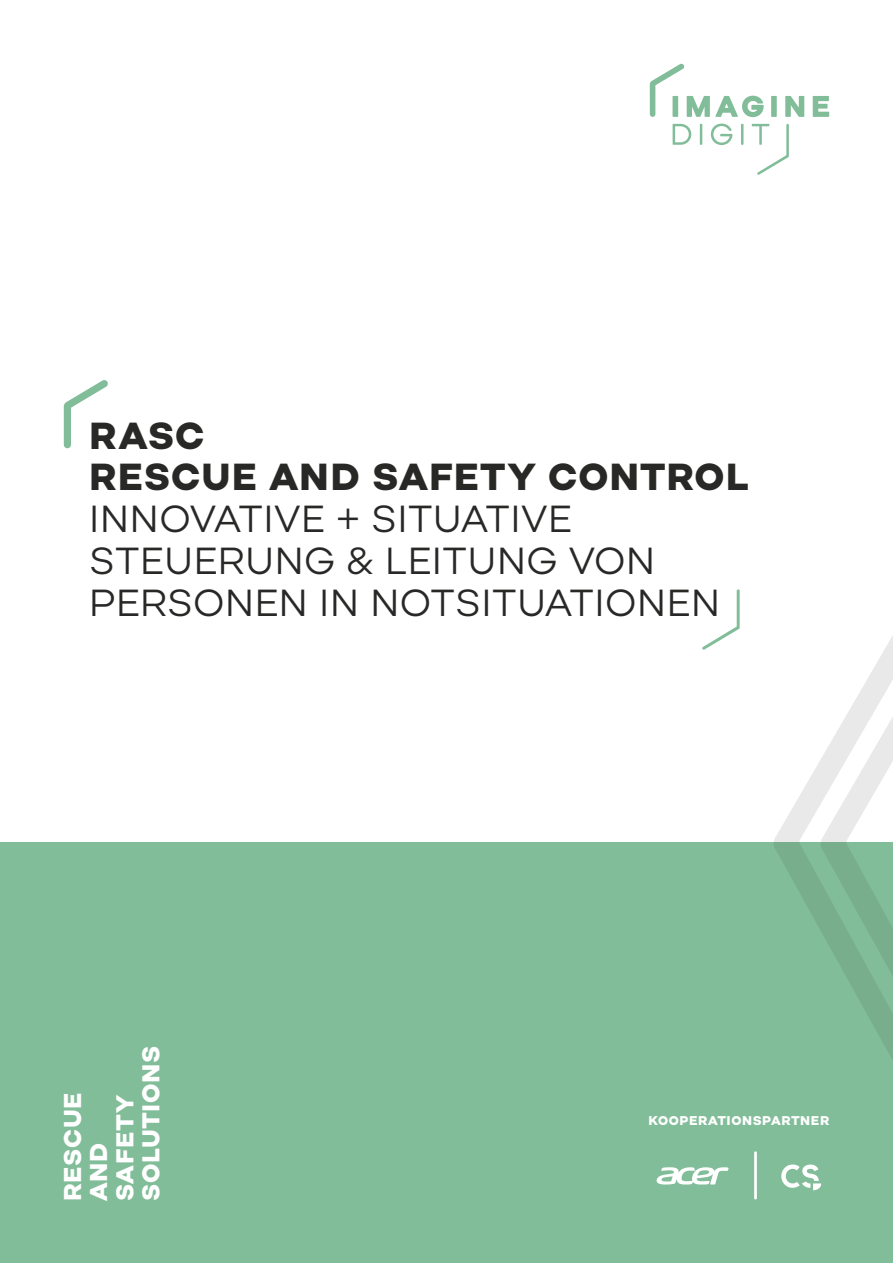
<style>
.page{position:relative;width:893px;height:1263px;background:#fff}
.page>*{position:absolute;margin:0;border:0;box-sizing:border-box;transform-origin:0 0}
.t1{font:37.65px/41.8px "Mercenary";letter-spacing:.01em;color:#282827}
.t2{font:900 37.65px/41.8px "Mercenary";letter-spacing:.025em;color:#282827}
.t3{font:900 24.3px/26.1px "Mercenary";letter-spacing:.03em;color:#fff}
.t4{font:900 12.75px "Mercenary";letter-spacing:.045em;color:#fff}
</style>
<div class="page">
<div style="left:0;top:842px;width:893px;height:421px;background:#82bd99"></div>
<div style="left:771px;top:96px;width:6px;height:21px;background:#82bd99"></div>
<svg style="left:785px;top:96px;width:19px;height:21px"></svg>
<svg style="left:813px;top:96px;width:16px;height:21px"></svg>
<svg style="left:673px;top:124px;width:18px;height:21px"></svg>
<hr style="left:700px;top:124px;width:2px;height:21px;background:#82bd99">
<svg style="left:711px;top:124px;width:21px;height:21px"></svg>
<hr style="left:741px;top:124px;width:2px;height:21px;background:#82bd99">
<svg style="left:650px;top:63px;width:114px;height:54px"></svg>
<svg style="left:752px;top:124px;width:37px;height:51px"></svg>
<svg style="left:64px;top:380px;width:44px;height:68px"></svg>
<svg style="left:702px;top:589px;width:38px;height:61px"></svg>
<svg style="left:774px;top:636px;width:119px;height:424px"></svg>
<svg style="left:781px;top:1164px;width:41px;height:27px"></svg>
<svg style="left:656px;top:1167px;width:73px;height:17px"></svg>
<hr style="left:754px;top:1153px;width:3px;height:45px;background:#fff">
<p class="t2" style="left:89px;top:414px;width:661px">RASC<br>RESCUE AND SAFETY CONTROL</p>
<p class="t1" style="left:89px;top:497px;width:632px">INNOVATIVE + SITUATIVE<br>STEUERUNG &amp; LEITUNG VON<br>PERSONEN IN NOTSITUATIONEN</p>
<p class="t3" style="left:59px;top:1201px;width:157px;rotate:-90deg">RESCUE<br>AND<br>SAFETY<br>SOLUTIONS</p>
<p class="t4" style="left:648px;top:1112px;width:182px">KOOPERATIONSPARTNER</p>
</div>
